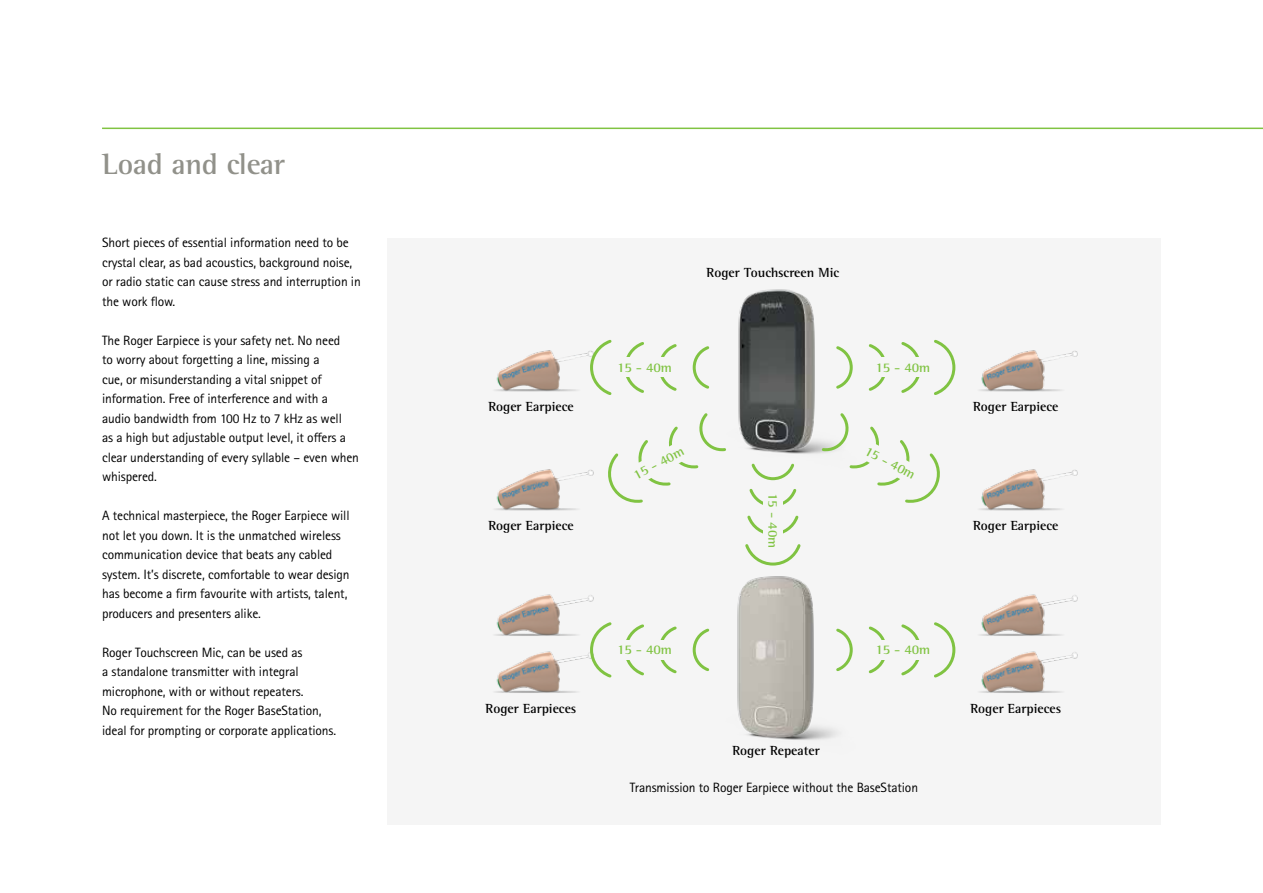
<style>
.page{position:relative;width:1263px;height:893px;background:#fff}
.page>*{position:absolute;margin:0;border:0;box-sizing:border-box;transform-origin:0 0}
.t1{font:700 30px "Rotis Semi Serif Pro";letter-spacing:-.01em;color:#91918a}
.t2{font:13.5px/19.5px "Rotis Sans Serif Pro";letter-spacing:-.01em;color:#000}
.t3{font:700 13.5px "Rotis Semi Serif Pro";color:#000}
.t4{font:700 13.5px "Rotis Semi Serif Pro";letter-spacing:-.01em;color:#80c342}
</style>
<div class="page">
<hr style="left:102px;top:128px;width:1161px;height:1px;background:#80c342">
<div style="left:387px;top:238px;width:774px;height:587px;background:#f5f5f5"></div>
<img style="left:738px;top:289px;width:82px;height:165px">
<img style="left:979px;top:673px;width:83px;height:20px">
<img style="left:979px;top:350px;width:99px;height:42px">
<img style="left:979px;top:469px;width:99px;height:204px">
<img style="left:495px;top:673px;width:82px;height:20px">
<img style="left:495px;top:350px;width:93px;height:42px">
<img style="left:495px;top:469px;width:99px;height:204px">
<svg style="left:901px;top:624px;width:19px;height:52px"></svg>
<svg style="left:934px;top:622px;width:22px;height:56px"></svg>
<svg style="left:836px;top:346px;width:17px;height:43px"></svg>
<svg style="left:868px;top:344px;width:17px;height:47px"></svg>
<svg style="left:901px;top:342px;width:19px;height:51px"></svg>
<svg style="left:934px;top:339px;width:22px;height:56px"></svg>
<svg style="left:626px;top:624px;width:18px;height:52px"></svg>
<svg style="left:588px;top:620px;width:24px;height:58px"></svg>
<svg style="left:692px;top:346px;width:18px;height:43px"></svg>
<svg style="left:660px;top:344px;width:17px;height:47px"></svg>
<svg style="left:626px;top:342px;width:18px;height:51px"></svg>
<svg style="left:588px;top:340px;width:24px;height:55px"></svg>
<div style="left:597px;top:640px;width:94px;height:20px;background:#f5f5f5"></div>
<div style="left:597px;top:358px;width:94px;height:19px;background:#f5f5f5"></div>
<div style="left:856px;top:640px;width:94px;height:20px;background:#f5f5f5"></div>
<div style="left:856px;top:358px;width:94px;height:19px;background:#f5f5f5"></div>
<svg style="left:820px;top:413px;width:120px;height:90px"></svg>
<svg style="left:608px;top:413px;width:118px;height:90px"></svg>
<svg style="left:745px;top:463px;width:56px;height:103px"></svg>
<div style="left:763px;top:481px;width:20px;height:79px;background:#f5f5f5"></div>
<img style="left:660px;top:576px;width:225px;height:164px">
<h1 class="t1" style="left:102px;top:146px;width:184px">Load and clear</h1>
<p class="t2" style="left:102px;top:233px;width:260px">Short pieces of essential information need to be crystal clear, as bad acoustics, background noise, or radio static can cause stress and interruption in the work flow.</p>
<p class="t2" style="left:102px;top:331px;width:258px">The Roger Earpiece is your safety net. No need<br>to worry about forgetting a line, missing a<br>cue, or misunderstanding a vital snippet of information. Free of interference and with a audio bandwidth from 100 Hz to 7 kHz as well<br>as a high but adjustable output level, it offers a clear understanding of every syllable – even when whispered.</p>
<p class="t2" style="left:102px;top:506px;width:249px">A technical masterpiece, the Roger Earpiece will not let you down. It is the unmatched wireless communication device that beats any cabled system. It’s discrete, comfortable to wear design has become a firm favourite with artists, talent, producers and presenters alike.</p>
<p class="t2" style="left:102px;top:643px;width:236px">Roger Touchscreen Mic, can be used as<br>a standalone transmitter with integral microphone, with or without repeaters.<br>No requirement for the Roger BaseStation, ideal for prompting or corporate applications.</p>
<p class="t3" style="left:707px;top:264px;width:134px">Roger Touchscreen Mic</p>
<p class="t4" style="left:617px;top:359px;width:56px">15 - 40m</p>
<p class="t4" style="left:875px;top:359px;width:56px">15 - 40m</p>
<p class="t3" style="left:488px;top:398px;width:87px">Roger Earpiece</p>
<p class="t3" style="left:973px;top:398px;width:87px">Roger Earpiece</p>
<p class="t4" style="left:631px;top:468px;width:56px;rotate:-28deg">15 - 40m</p>
<p class="t4" style="left:870px;top:442px;width:56px;rotate:28deg">15 - 40m</p>
<p class="t3" style="left:488px;top:517px;width:87px">Roger Earpiece</p>
<p class="t4" style="left:781px;top:493px;width:56px;rotate:90deg">15 - 40m</p>
<p class="t3" style="left:973px;top:517px;width:87px">Roger Earpiece</p>
<p class="t4" style="left:617px;top:641px;width:56px">15 - 40m</p>
<p class="t4" style="left:875px;top:641px;width:56px">15 - 40m</p>
<p class="t3" style="left:486px;top:700px;width:92px">Roger Earpieces</p>
<p class="t3" style="left:970px;top:700px;width:92px">Roger Earpieces</p>
<p class="t3" style="left:732px;top:742px;width:89px">Roger Repeater</p>
<p class="t2" style="left:630px;top:777px;width:290px">Transmission to Roger Earpiece without the BaseStation</p>
</div>
